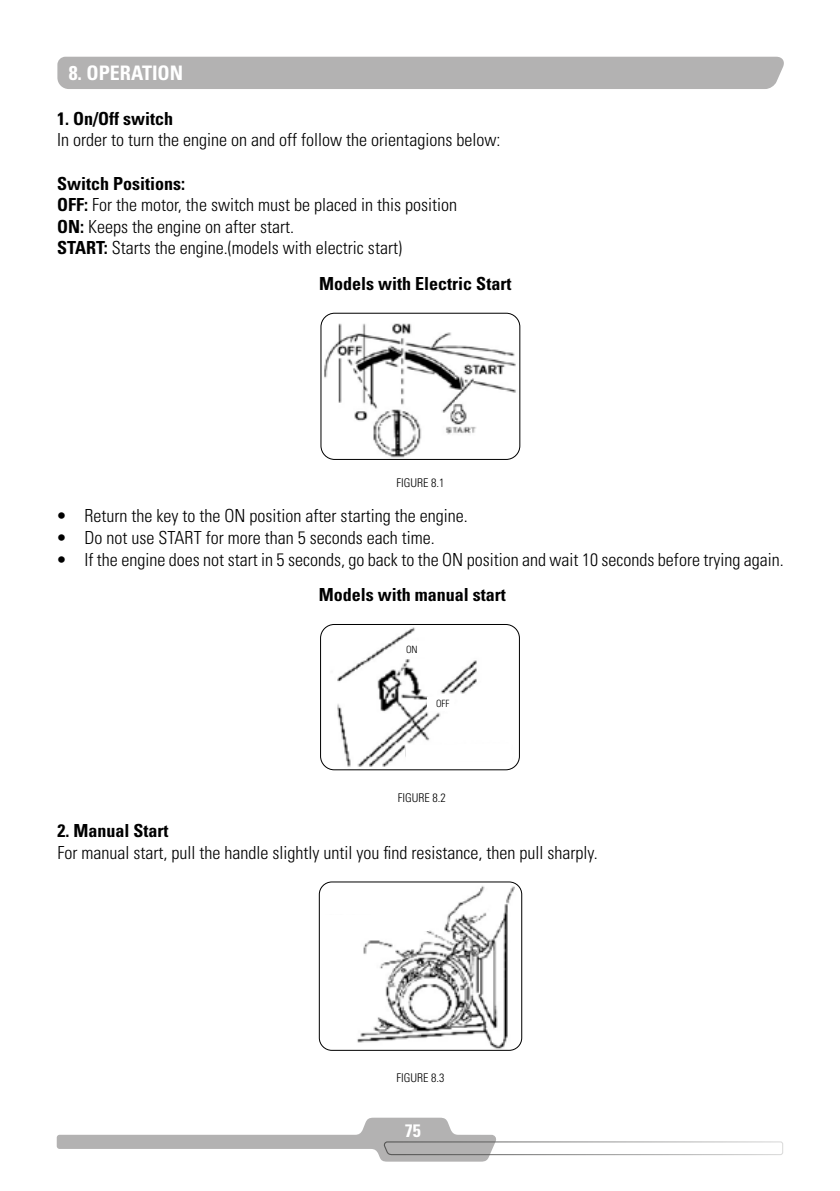
<style>
.page{position:relative;width:840px;height:1191px;background:#fff}
.page>*{position:absolute;margin:0;border:0;box-sizing:border-box;transform-origin:0 0}
.t1{font:700 condensed 20px "Univers LT Std";color:#fff}
.t2{font:300 condensed 18px/21.6px "Univers LT Std";color:#000}
.t3{font:700 condensed 18px "Univers LT Std";color:#000}
.t4{font:700 condensed 18px "Univers LT Std";color:#fff}
.t5{font:300 condensed 12px "Univers LT Std";color:#000}
.t6{font:300 condensed 10px "Univers LT Std";color:#000}
.s1{font-weight:700}
</style>
<div class="page">
<svg style="left:57px;top:1117px;width:726px;height:44px"></svg>
<div style="left:57px;top:57px;width:727px;height:32px;background:#b3b2b2"></div>
<img style="left:322px;top:313px;width:197px;height:145px">
<div style="left:320px;top:313px;width:200px;height:147px;border:1px solid #000;border-radius:14px"></div>
<img style="left:319px;top:883px;width:202px;height:167px">
<div style="left:319px;top:881px;width:203px;height:169px;border:1px solid #000;border-radius:13px"></div>
<svg style="left:322px;top:913px;width:107px;height:19px"></svg>
<img style="left:320px;top:624px;width:199px;height:146px">
<div style="left:320px;top:624px;width:199px;height:146px;border:1px solid #000;border-radius:14px"></div>
<svg style="left:405px;top:743px;width:107px;height:20px"></svg>
<div style="left:401px;top:641px;width:26px;height:16px;background:#fff"></div>
<div style="left:427px;top:697px;width:26px;height:13px;background:#fff"></div>
<p class="t1" style="left:69px;top:61px;width:116px">8. OPERATION</p>
<p class="t3" style="left:57px;top:107px;width:117px">1. On/Off switch</p>
<p class="t2" style="left:57px;top:129px;width:444px">In order to turn the engine on and off follow the orientagions below:</p>
<p class="t2" style="left:57px;top:172px;width:401px"><span class="s1">Switch Positions:<br>OFF:</span> For the motor, the switch must be placed in this position <span class="s1">ON:</span> Keeps the engine on after start.<br><span class="s1">START:</span> Starts the engine.(models with electric start)</p>
<p class="t3" style="left:319px;top:273px;width:194px">Models with Electric Start</p>
<p class="t5" style="left:396px;top:475px;width:49px">FIGURE 8.1</p>
<p class="t2" style="left:56px;top:505px;width:413px">• Return the key to the ON position after starting the engine.</p>
<p class="t2" style="left:56px;top:527px;width:380px">• Do not use START for more than 5 seconds each time.</p>
<p class="t2" style="left:56px;top:548px;width:728px">• If the engine does not start in 5 seconds, go back to the ON position and wait 10 seconds before trying again.</p>
<p class="t3" style="left:318px;top:584px;width:188px">Models with manual start</p>
<p class="t6" style="left:406px;top:643px;width:13px">ON</p>
<p class="t6" style="left:436px;top:697px;width:15px">OFF</p>
<p class="t5" style="left:397px;top:790px;width:49px">FIGURE 8.2</p>
<p class="t3" style="left:57px;top:820px;width:112px">2. Manual Start</p>
<p class="t2" style="left:57px;top:841px;width:541px">For manual start, pull the handle slightly until you find resistance, then pull sharply.</p>
<p class="t5" style="left:396px;top:1070px;width:49px">FIGURE 8.3</p>
<p class="t4" style="left:404px;top:1119px;width:17px">75</p>
</div>
